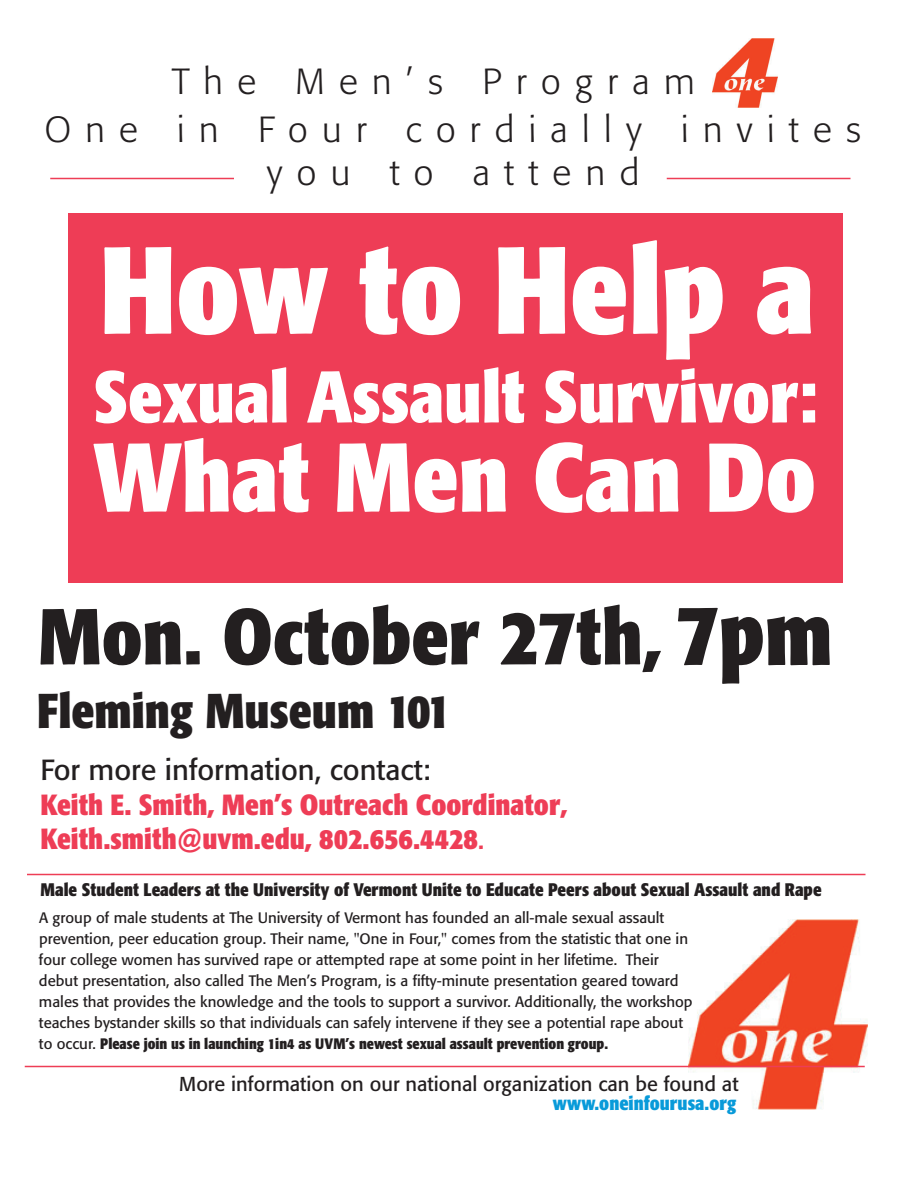
<style>
.page{position:relative;width:918px;height:1188px;background:#fff}
.page>*{position:absolute;margin:0;border:0;box-sizing:border-box;transform-origin:0 0}
.t1{font:700 condensed 122.25px "Formata";color:#fff}
.t2{font:700 condensed 96.3px "Formata";color:#fff}
.t3{font:700 condensed 78.15px "Formata";color:#231f20}
.t4{font:700 condensed 72.15px "Formata";color:#fff}
.t5{font:700 condensed 48.3px "Formata";color:#231f20}
.t6{font:300 36px/43.2px "Formata";letter-spacing:.4em;color:#231f20;text-align:center}
.t7{font:700 condensed 28.8px/34.7px "Formata";color:#ee3d56}
.t8{font:28.8px "Formata";color:#231f20}
.t9{font:19.95px "Formata";color:#231f20}
.t10{font:700 condensed 19.2px "Formata";color:#089ad9}
.t11{font:700 condensed 18px "Formata";color:#231f20}
.t12{font:15px/21px "Formata";color:#231f20}
.s1{font-size:87.9px}
.s2{font-weight:400;font-stretch:normal}
.s3{font-weight:700;font-stretch:condensed}
</style>
<div class="page">
<div style="left:68px;top:213px;width:774px;height:369px;background:#ee3d56"></div>
<img style="left:688px;top:919px;width:180px;height:191px">
<img style="left:713px;top:39px;width:65px;height:69px">
<hr style="left:27px;top:874px;width:839px;height:1px;background:#ee3d56">
<hr style="left:25px;top:1066px;width:840px;height:1px;background:#ee3d56">
<hr style="left:50px;top:178px;width:184px;height:1px;background:#ee3d56">
<hr style="left:667px;top:178px;width:183px;height:1px;background:#ee3d56">
<h3 class="t6" style="left:172px;top:63px;width:525px">The Men’s Program</h3>
<h3 class="t6" style="left:45px;top:110px;width:818px">One in Four cordially invites you to attend</h3>
<h1 class="t1" style="left:100px;top:242px;width:716px">How to Help a</h1>
<h3 class="t4" style="left:93px;top:368px;width:726px">Sexual Assault Survivor:</h3>
<h2 class="t2" style="left:93px;top:439px;width:724px">What Men Can Do</h2>
<h3 class="t3" style="left:38px;top:606px;width:796px">Mon. October 27th, <span class="s1">7pm</span></h3>
<h3 class="t5" style="left:37px;top:692px;width:415px">Fleming Museum 101</h3>
<h3 class="t8" style="left:40px;top:758px;width:392px">For more information, contact:</h3>
<h3 class="t7" style="left:40px;top:789px;width:529px">Keith E. Smith, Men’s Outreach Coordinator,<br>Keith.smith@uvm.edu, 802.656.4428<span class="s2">.</span></h3>
<p class="t11" style="left:40px;top:883px;width:783px">Male Student Leaders at the University of Vermont Unite to Educate Peers about Sexual Assault and Rape</p>
<p class="t12" style="left:39px;top:909px;width:655px">A group of male students at The University of Vermont has founded an all-male sexual assault prevention, peer education group. Their name, "One in Four," comes from the statistic that one in four college women has survived rape or attempted rape at some point in her lifetime. Their debut presentation, also called The Men’s Program, is a fifty-minute presentation geared toward males that provides the knowledge and the tools to support a survivor. Additionally, the workshop teaches bystander skills so that individuals can safely intervene if they see a potential rape about to occur. <span class="s3">Please join us in launching 1in4 as UVM’s newest sexual assault prevention group.</span></p>
<h3 class="t9" style="left:179px;top:1076px;width:561px">More information on our national organization can be found at</h3>
<p class="t10" style="left:553px;top:1096px;width:185px">www.oneinfourusa.org</p>
</div>
